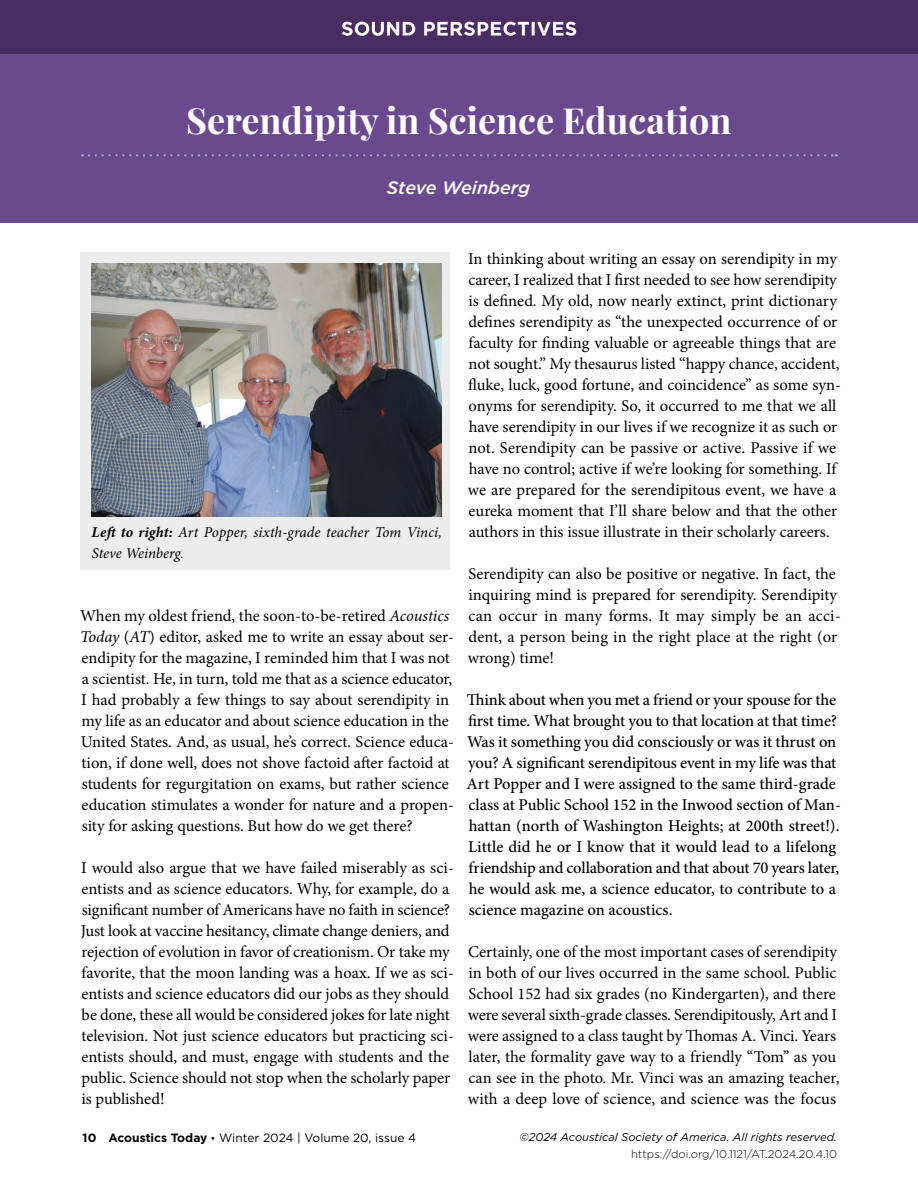
<style>
.page{position:relative;width:918px;height:1188px;background:#fff}
.page>*{position:absolute;margin:0;border:0;box-sizing:border-box;transform-origin:0 0}
.SP_article_title{font:700 36px "Playfair Display";color:#fff}
.Article_Authors{font:italic 500 18px "Gotham";letter-spacing:-.005em;color:#fff}
.body{font:16.5px/21px "Minion Pro";letter-spacing:-.005em;color:#000}
.body-2{font:500 16.5px/21px "Minion Pro";letter-spacing:-.005em;color:#000}
.figure_caption{font:italic 15px/21px "Minion Pro";color:#000}
.t1{font:12px "Gotham";color:#000}
.t2{font:italic 11.25px "Gotham";color:#000}
.t3{font:300 11.25px "Gotham";color:#000}
.s1{font-weight:700}
.s2{font-style:italic}
.s3{font-size:10.5px}
</style>
<div class="page">
<div style="left:0;top:0;width:918px;height:56px;background:#482c62"></div>
<svg style="left:342px;top:22px;width:234px;height:14px"></svg>
<div style="left:0;top:54px;width:918px;height:168px;background:#6b498f"></div>
<svg style="left:89px;top:154px;width:748px;height:2px"></svg>
<div style="left:81px;top:252px;width:369px;height:318px;background:#eeedee"></div>
<img style="left:91px;top:263px;width:350px;height:253px">
<p class="SP_article_title" style="left:186px;top:98px;width:547px">Serendipity in Science Education</p>
<p class="Article_Authors" style="left:387px;top:176px;width:145px">Steve Weinberg</p>
<p class="figure_caption" style="left:92px;top:522px;width:352px"><span class="s1">Left to right:</span> Art Popper, sixth-grade teacher Tom Vinci,<br>Steve Weinberg.</p>
<p class="body" style="left:80px;top:605px;width:375px">When my oldest friend, the soon-to-be-retired <span class="s2">Acoustics Today</span> (<span class="s2">AT</span>) editor, asked me to write an essay about ser&shy;endipity for the magazine, I reminded him that I was not a scientist. He, in turn, told me that as a science educator, I had probably a few things to say about serendipity in my life as an educator and about science education in the United States. And, as usual, he’s correct. Science educa&shy;tion, if done well, does not shove factoid after factoid at students for regurgitation on exams, but rather science education stimulates a wonder for nature and a propen&shy;sity for asking questions. But how do we get there?</p>
<p class="body" style="left:81px;top:857px;width:375px">I would also argue that we have failed miserably as sci&shy;entists and as science educators. Why, for example, do a significant number of Americans have no faith in science?<br>Just look at vaccine hesitancy, climate change deniers, and rejection of evolution in favor of creationism. Or take my favorite, that the moon landing was a hoax. If we as sci&shy;entists and science educators did our jobs as they should be done, these all would be considered jokes for late night television. Not just science educators but practicing sci&shy;entists should, and must, engage with students and the public. Science should not stop when the scholarly paper is published!</p>
<p class="body" style="left:468px;top:248px;width:374px">In thinking about writing an essay on serendipity in my career, I realized that I first needed to see how serendipity is defined. My old, now nearly extinct, print dictionary defines serendipity as “the unexpected occurrence of or faculty for finding valuable or agreeable things that are not sought.” My thesaurus listed “happy chance, accident, fluke, luck, good fortune, and coincidence” as some syn&shy;onyms for serendipity. So, it occurred to me that we all have serendipity in our lives if we recognize it as such or not. Serendipity can be passive or active. Passive if we have no control; active if we’re looking for something. If we are prepared for the serendipitous event, we have a eureka moment that I’ll share below and that the other authors in this issue illustrate in their scholarly careers.</p>
<p class="body" style="left:468px;top:563px;width:374px">Serendipity can also be positive or negative. In fact, the inquiring mind is prepared for serendipity. Serendipity can occur in many forms. It may simply be an acci&shy;dent, a person being in the right place at the right (or wrong) time!</p>
<p class="body-2" style="left:467px;top:689px;width:376px">Think about when you met a friend or your spouse for the first time. What brought you to that location at that time?<br>Was it something you did consciously or was it thrust on you? A significant serendipitous event in my life was that Art Popper and I were assigned to the same third-grade class at Public School 152 in the Inwood section of Man&shy;hattan (north of Washington Heights; at 200th street!).<br>Little did he or I know that it would lead to a lifelong friendship and collaboration and that about 70 years later, he would ask me, a science educator, to contribute to a science magazine on acoustics.</p>
<p class="body" style="left:468px;top:941px;width:373px">Certainly, one of the most important cases of serendipity in both of our lives occurred in the same school. Public School 152 had six grades (no Kindergarten), and there were several sixth-grade classes. Serendipitously, Art and I were assigned to a class taught by Thomas A. Vinci. Years later, the formality gave way to a friendly “Tom” as you can see in the photo. Mr. Vinci was an amazing teacher, with a deep love of science, and science was the focus</p>
<p class="t1" style="left:83px;top:1130px;width:335px"><span class="s1">10 Acoustics Today</span> <span class="s3">•</span> Winter 2024 | Volume 20, issue 4</p>
<p class="t2" style="left:520px;top:1130px;width:319px">©2024 Acoustical Society of America. All rights reserved.</p>
<p class="t3" style="left:631px;top:1147px;width:207px">https://doi.org/10.1121/AT.2024.20.4.10</p>
</div>
